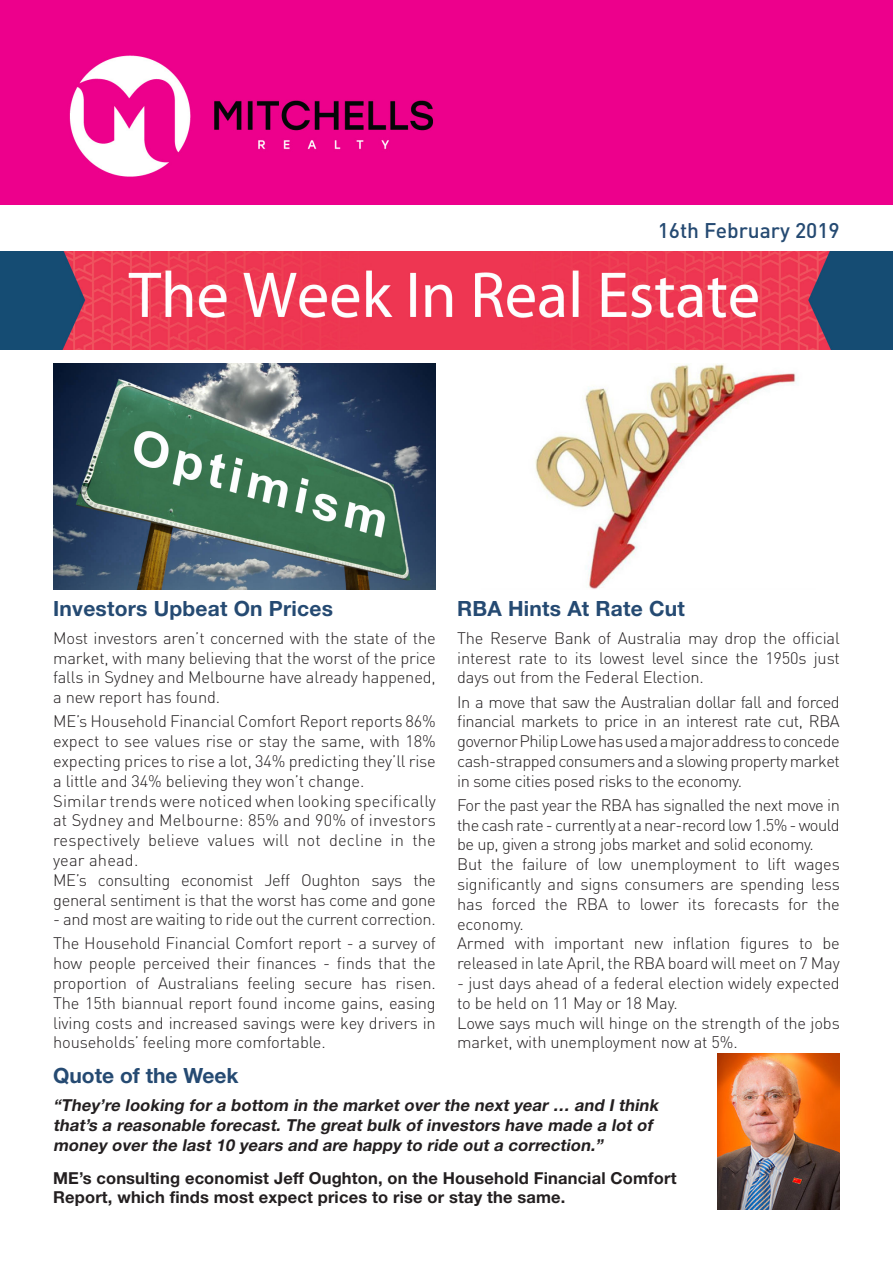
<style>
.page{position:relative;width:893px;height:1263px;background:#fff}
.page>*{position:absolute;margin:0;border:0;box-sizing:border-box;transform-origin:0 0}
.small_sub_header{font:700 21px "Helvetica Neue";letter-spacing:.01em;color:#254a72}
.small_sub_header-2{font:500 21px "DIN Pro";color:#254a72}
.Body_Copy{font:300 16.5px/19.8px "DIN Pro";letter-spacing:-.01em;color:#231f20;text-align:justify}
.Body_Copy-2{font:italic 700 16.5px/19.8px "Helvetica Neue";color:#231f20}
.Body_Copy-3{font:700 16.5px/19.8px "Helvetica Neue";letter-spacing:.01em;color:#231f20}
</style>
<div class="page">
<div style="left:0;top:0;width:893px;height:204px;background:#ed008c"></div>
<img style="left:69px;top:55px;width:364px;height:122px">
<img style="left:0;top:251px;width:893px;height:98px">
<img style="left:535px;top:364px;width:263px;height:226px">
<img style="left:53px;top:364px;width:383px;height:226px">
<img style="left:717px;top:1054px;width:123px;height:156px">
<p class="small_sub_header-2" style="left:658px;top:216px;width:184px">16th February 2019</p>
<p class="small_sub_header" style="left:53px;top:595px;width:281px">Investors Upbeat On Prices</p>
<p class="Body_Copy" style="left:53px;top:627px;width:384px">Most investors aren’t concerned with the state of the market, with many believing that the worst of the price falls in Sydney and Melbourne have already happened, a new report has found.</p>
<p class="Body_Copy" style="left:53px;top:711px;width:384px">ME’s Household Financial Comfort Report reports 86% expect to see values rise or stay the same, with 18% expecting prices to rise a lot, 34% predicting they’ll rise a little and 34% believing they won’t change.</p>
<p class="Body_Copy" style="left:53px;top:790px;width:384px">Similar trends were noticed when looking specifically at Sydney and Melbourne: 85% and 90% of investors respectively believe values will not decline in the year ahead.</p>
<p class="Body_Copy" style="left:53px;top:869px;width:384px">ME’s consulting economist Jeff Oughton says the general sentiment is that the worst has come and gone</p>
<p class="Body_Copy" style="left:53px;top:909px;width:384px">- and most are waiting to ride out the current correction.</p>
<p class="Body_Copy" style="left:53px;top:933px;width:384px">The Household Financial Comfort report - a survey of how people perceived their finances - finds that the proportion of Australians feeling secure has risen.<br>The 15th biannual report found income gains, easing living costs and increased savings were key drivers in households’ feeling more comfortable.</p>
<p class="small_sub_header" style="left:457px;top:595px;width:229px">RBA Hints At Rate Cut</p>
<p class="Body_Copy" style="left:457px;top:627px;width:384px">The Reserve Bank of Australia may drop the official interest rate to its lowest level since the 1950s just days out from the Federal Election.</p>
<p class="Body_Copy" style="left:457px;top:691px;width:384px">In a move that saw the Australian dollar fall and forced financial markets to price in an interest rate cut, RBA governor Philip Lowe has used a major address to concede cash-strapped consumers and a slowing property market in some cities posed risks to the economy.</p>
<p class="Body_Copy" style="left:457px;top:794px;width:384px">For the past year the RBA has signalled the next move in the cash rate - currently at a near-record low 1.5% - would be up, given a strong jobs market and solid economy.</p>
<p class="Body_Copy" style="left:457px;top:854px;width:384px">But the failure of low unemployment to lift wages significantly and signs consumers are spending less has forced the RBA to lower its forecasts for the economy.</p>
<p class="Body_Copy" style="left:457px;top:933px;width:384px">Armed with important new inflation figures to be released in late April, the RBA board will meet on 7 May</p>
<p class="Body_Copy" style="left:457px;top:972px;width:384px">- just days ahead of a federal election widely expected to be held on 11 May or 18 May.</p>
<p class="Body_Copy" style="left:457px;top:1012px;width:384px">Lowe says much will hinge on the strength of the jobs market, with unemployment now at 5%.</p>
<p class="small_sub_header" style="left:53px;top:1063px;width:187px">Quote of the Week</p>
<p class="Body_Copy-2" style="left:53px;top:1095px;width:610px">“They ’re looking for a bottom in the market over the next year … and I think that’s a reasonable forecast. The great bulk of investors have made a lot of money over the last 10 years and are happy to ride out a correction.”</p>
<p class="Body_Copy-3" style="left:53px;top:1167px;width:625px">ME’s consulting economist Jeff Oughton, on the Household Financial Comfort<br>Report, which finds most expect prices to rise or stay the same.</p>
</div>
